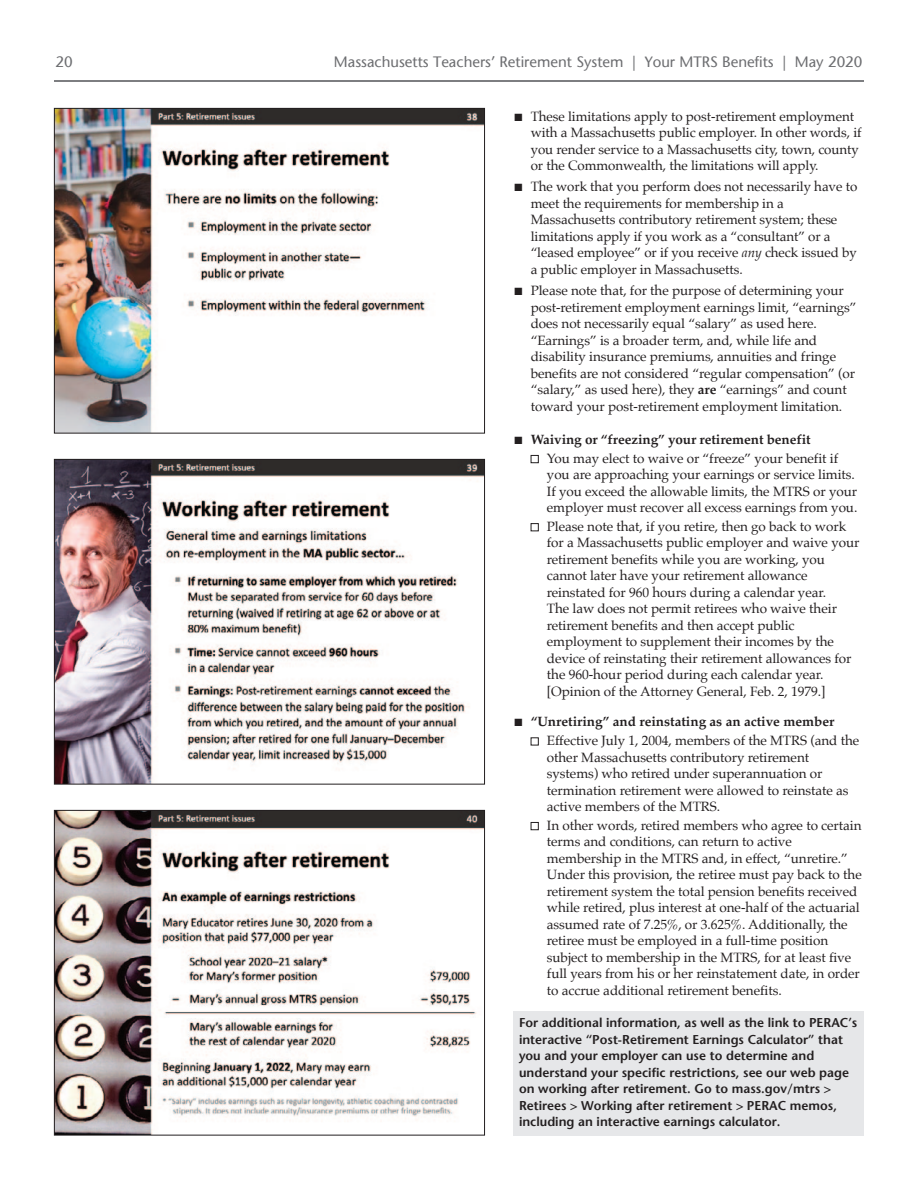
<style>
.page{position:relative;width:918px;height:1188px;background:#fff}
.page>*{position:absolute;margin:0;border:0;box-sizing:border-box;transform-origin:0 0}
.t1{font:15px "Stone Sans";color:#6c6d70}
.t2{font:13.5px/16.5px "Palatino";letter-spacing:-.005em;color:#231f20}
.t3{font:700 13.5px "Palatino";color:#231f20}
.t4{font:600 12.75px/16.5px "Stone Sans";color:#231f20}
.s1{font-style:italic}
.s2{font-weight:700}
.s3{color:#fff}
</style>
<div class="page">
<hr style="left:54px;top:80px;width:810px;height:2px;background:#6c6d70">
<img style="left:56px;top:461px;width:427px;height:322px">
<div style="left:54px;top:459px;width:431px;height:326px;border:1px solid #231f20"></div>
<img style="left:56px;top:110px;width:427px;height:322px">
<div style="left:54px;top:108px;width:431px;height:326px;border:1px solid #231f20"></div>
<img style="left:56px;top:812px;width:427px;height:322px">
<div style="left:54px;top:810px;width:431px;height:326px;border:1px solid #231f20"></div>
<div style="left:513px;top:1012px;width:351px;height:124px;background:#e6e7e9"></div>
<p class="t1" style="left:56px;top:55px;width:19px">20</p>
<p class="t1" style="left:334px;top:55px;width:530px">Massachusetts Teachers’ Retirement System | Your MTRS Benefits | May 2020</p>
<p class="t2" style="left:531px;top:109px;width:332px;text-indent:-16px">■ These limitations apply to post-retirement employment with a Massachusetts public employer. In other words, if you render service to a Massachusetts city, town, county or the Commonwealth, the limitations will apply.</p>
<p class="t2" style="left:531px;top:180px;width:328px;text-indent:-16px">■ The work that you perform does not necessarily have to meet the requirements for membership in a Massachusetts contributory retirement system; these limitations apply if you work as a “consultant” or a “leased employee” or if you receive <span class="s1">any</span> check issued by a public employer in Massachusetts.</p>
<p class="t2" style="left:531px;top:283px;width:327px;text-indent:-16px">■ Please note that, for the purpose of determining your post-retirement employment earnings limit, “earnings” does not necessarily equal “salary” as used here. “Earnings” is a broader term, and, while life and disability insurance premiums, annuities and fringe benefits are not considered “regular compensation” (or “salary,” as used here), they <span class="s2">are</span> “earnings” and count toward your post-retirement employment limitation.</p>
<p class="t3" style="left:514px;top:433px;width:298px">■ Waiving or “freezing” your retirement benefit</p>
<p class="t2" style="left:547px;top:451px;width:312px;text-indent:-16px"><span class="s3">■</span> You may elect to waive or “freeze” your benefit if you are approaching your earnings or service limits.<br>If you exceed the allowable limits, the MTRS or your employer must recover all excess earnings from you.</p>
<p class="t2" style="left:547px;top:519px;width:314px;text-indent:-16px"><span class="s3">■</span> Please note that, if you retire, then go back to work for a Massachusetts public employer and waive your retirement benefits while you are working, you cannot later have your retirement allowance reinstated for 960 hours during a calendar year.<br>The law does not permit retirees who waive their retirement benefits and then accept public employment to supplement their incomes by the device of reinstating their retirement allowances for the 960-hour period during each calendar year. [Opinion of the Attorney General, Feb. 2, 1979.]</p>
<p class="t3" style="left:514px;top:715px;width:321px">■ “Unretiring” and reinstating as an active member</p>
<p class="t2" style="left:547px;top:733px;width:314px;text-indent:-16px"><span class="s3">■</span> Effective July 1, 2004, members of the MTRS (and the other Massachusetts contributory retirement systems) who retired under superannuation or termination retirement were allowed to reinstate as active members of the MTRS.</p>
<p class="t2" style="left:547px;top:818px;width:316px;text-indent:-16px"><span class="s3">■</span> In other words, retired members who agree to certain terms and conditions, can return to active membership in the MTRS and, in effect, “unretire.” Under this provision, the retiree must pay back to the retirement system the total pension benefits received while retired, plus interest at one-half of the actuarial assumed rate of 7.25%, or 3.625%. Additionally, the retiree must be employed in a full-time position subject to membership in the MTRS, for at least five full years from his or her reinstatement date, in order to accrue additional retirement benefits.</p>
<p class="t4" style="left:519px;top:1015px;width:340px">For additional information, as well as the link to PERAC’s interactive “Post-Retirement Earnings Calculator” that you and your employer can use to determine and understand your specific restrictions, see our web page on working after retirement. Go to mass.gov/mtrs &gt; Retirees &gt; Working after retirement &gt; PERAC memos, including an interactive earnings calculator.</p>
</div>
